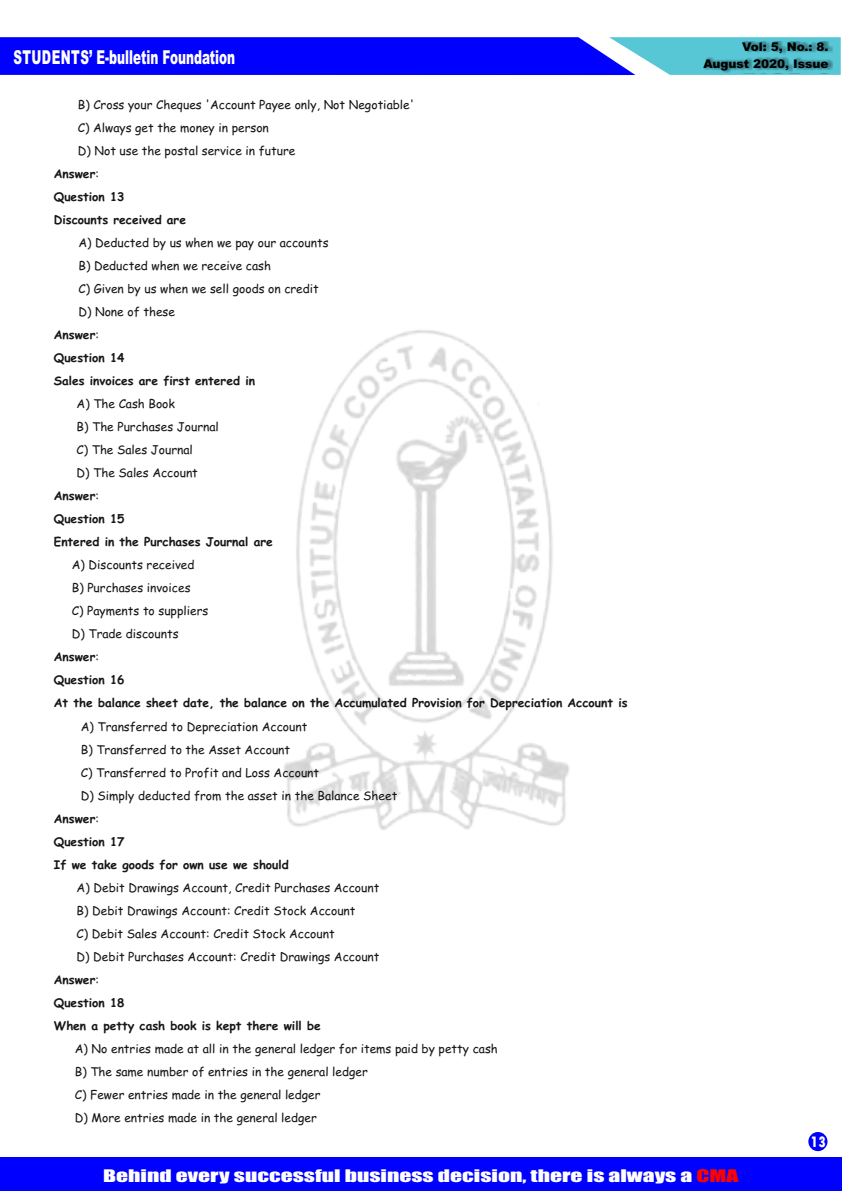
<style>
.page{position:relative;width:842px;height:1191px;background:#fff}
.page>*{position:absolute;margin:0;border:0;box-sizing:border-box;transform-origin:0 0}
.t1{font:900 19.2px "Arial";color:#fff;scale:.63 1}
.t2{font:16px "Impact";color:#fff;scale:1.48 1}
.t3{font:800 condensed 16px "Tw Cen";color:#fff}
.t4{font:12px/23px "Comic Sans MS";color:#151616}
.t5{font:700 12px "Comic Sans MS";color:#151616}
.t6{font:900 12px/16.9px "Arial";color:#000;text-align:right}
.s1{font-weight:400}
.s2{color:#f00}
</style>
<div class="page">
<svg style="left:0;top:37px;width:841px;height:38px;background:#1725f9"></svg>
<div style="left:0;top:1157px;width:842px;height:33px;background:#00f"></div>
<div style="left:808px;top:1132px;width:19px;height:19px;background:#00f;border-radius:50%"></div>
<img style="left:284px;top:330px;width:285px;height:500px">
<div style="left:703px;top:41px;width:129px;height:32px;background:#151616;opacity:.49"></div>
<h1 class="t1" style="left:13px;top:50px;width:354px">STUDENTS’ E-bulletin Foundation</h1>
<p class="t4" style="left:78px;top:94px;width:338px">B) Cross your Cheques 'Account Payee only, Not Negotiable'</p>
<p class="t4" style="left:78px;top:117px;width:193px">C) Always get the money in person</p>
<p class="t4" style="left:78px;top:140px;width:219px">D) Not use the postal service in future</p>
<p class="t5" style="left:54px;top:168px;width:47px">Answer<span class="s1">:</span></p>
<p class="t5" style="left:54px;top:191px;width:72px">Question 13</p>
<p class="t5" style="left:54px;top:214px;width:134px">Discounts received are</p>
<p class="t4" style="left:78px;top:232px;width:252px">A) Deducted by us when we pay our accounts</p>
<p class="t4" style="left:78px;top:255px;width:194px">B) Deducted when we receive cash</p>
<p class="t4" style="left:78px;top:278px;width:242px">C) Given by us when we sell goods on credit</p>
<p class="t4" style="left:78px;top:301px;width:98px">D) None of these</p>
<p class="t5" style="left:54px;top:329px;width:47px">Answer<span class="s1">:</span></p>
<p class="t5" style="left:54px;top:352px;width:72px">Question 14</p>
<p class="t5" style="left:54px;top:375px;width:203px">Sales invoices are first entered in</p>
<p class="t4" style="left:77px;top:393px;width:100px">A) The Cash Book</p>
<p class="t4" style="left:77px;top:416px;width:144px">B) The Purchases Journal</p>
<p class="t4" style="left:77px;top:439px;width:118px">C) The Sales Journal</p>
<p class="t4" style="left:77px;top:462px;width:123px">D) The Sales Account</p>
<p class="t5" style="left:54px;top:491px;width:47px">Answer<span class="s1">:</span></p>
<p class="t5" style="left:54px;top:514px;width:72px">Question 15</p>
<p class="t5" style="left:54px;top:537px;width:220px">Entered in the Purchases Journal are</p>
<p class="t4" style="left:72px;top:554px;width:124px">A) Discounts received</p>
<p class="t4" style="left:72px;top:578px;width:120px">B) Purchases invoices</p>
<p class="t4" style="left:72px;top:601px;width:138px">C) Payments to suppliers</p>
<p class="t4" style="left:72px;top:624px;width:108px">D) Trade discounts</p>
<p class="t5" style="left:54px;top:652px;width:47px">Answer<span class="s1">:</span></p>
<p class="t5" style="left:54px;top:675px;width:72px">Question 16</p>
<p class="t5" style="left:54px;top:698px;width:575px">At the balance sheet date, the balance on the Accumulated Provision for Depreciation Account is</p>
<p class="t4" style="left:81px;top:716px;width:228px">A) Transferred to Depreciation Account</p>
<p class="t4" style="left:81px;top:739px;width:211px">B) Transferred to the Asset Account</p>
<p class="t4" style="left:81px;top:762px;width:240px">C) Transferred to Profit and Loss Account</p>
<p class="t4" style="left:81px;top:785px;width:318px">D) Simply deducted from the asset in the Balance Sheet</p>
<p class="t5" style="left:54px;top:813px;width:47px">Answer<span class="s1">:</span></p>
<p class="t5" style="left:54px;top:836px;width:72px">Question 17</p>
<p class="t5" style="left:54px;top:859px;width:236px">If we take goods for own use we should</p>
<p class="t4" style="left:77px;top:877px;width:304px">A) Debit Drawings Account, Credit Purchases Account</p>
<p class="t4" style="left:77px;top:900px;width:280px">B) Debit Drawings Account: Credit Stock Account</p>
<p class="t4" style="left:77px;top:923px;width:260px">C) Debit Sales Account: Credit Stock Account</p>
<p class="t4" style="left:77px;top:946px;width:304px">D) Debit Purchases Account: Credit Drawings Account</p>
<p class="t5" style="left:54px;top:974px;width:47px">Answer<span class="s1">:</span></p>
<p class="t5" style="left:54px;top:997px;width:72px">Question 18</p>
<p class="t5" style="left:54px;top:1020px;width:269px">When a petty cash book is kept there will be</p>
<p class="t4" style="left:75px;top:1038px;width:424px">A) No entries made at all in the general ledger for items paid by petty cash B) The same number of entries in the general ledger<br>C) Fewer entries made in the general ledger<br>D) More entries made in the general ledger</p>
<p class="t6" style="left:703px;top:39px;width:127px">Vol: 5, No.: 8.<br>August 2020, Issue</p>
<h2 class="t3" style="left:810px;top:1136px;width:17px">13</h2>
<h2 class="t2" style="left:103px;top:1169px;width:431px">Behind every successful business decision, there is always a <span class="s2">CMA</span></h2>
</div>
